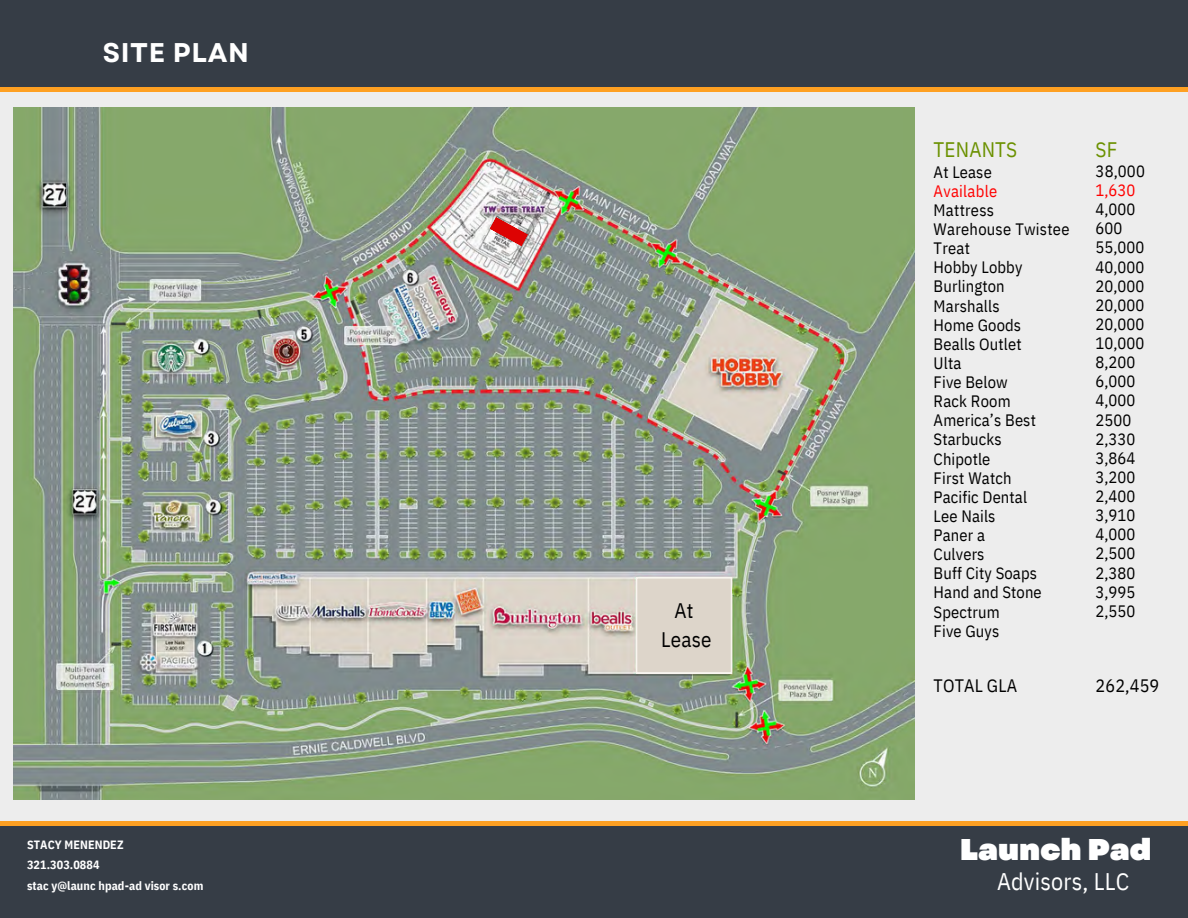
<style>
.page{position:relative;width:1188px;height:918px;background:#fff}
.page>*{position:absolute;margin:0;border:0;box-sizing:border-box;transform-origin:0 0}
.t1{font:900 30px "Garet";color:#fff}
.t2{font:700 27px "Garet";letter-spacing:.025em;color:#fff}
.t3{font:24px "IBM Plex Sans Cond";letter-spacing:.01em;color:#fff}
.t4{font:21px "IBM Plex Sans Cond";letter-spacing:.01em;color:#6b9100}
.t5{font:21px/29.2px "IBM Plex Sans Cond";letter-spacing:.01em;color:#000;text-align:center}
.t6{font:18px "IBM Plex Sans Cond";letter-spacing:.01em;color:#000}
.t7{font:16.5px/19.2px "IBM Plex Sans Cond";letter-spacing:.01em;color:#000}
.t8{font:16.5px "IBM Plex Sans Cond";letter-spacing:.015em;color:#f00}
.t9{font:700 12px/20.2px "IBM Plex Sans Cond";letter-spacing:.01em;color:#fff}
</style>
<div class="page">
<div style="left:0;top:86px;width:1188px;height:741px;background:#ededed"></div>
<img style="left:14px;top:108px;width:901px;height:692px">
<div style="left:0;top:0;width:1188px;height:89px;background:#363d46"></div>
<div style="left:0;top:87px;width:1188px;height:5px;background:#fea022"></div>
<div style="left:0;top:824px;width:1188px;height:94px;background:#363d46"></div>
<div style="left:0;top:821px;width:1188px;height:5px;background:#fea022"></div>
<div style="left:636px;top:577px;width:96px;height:96px;background:#ddd5ca"></div>
<svg style="left:489px;top:217px;width:39px;height:30px"></svg>
<h2 class="t2" style="left:103px;top:33px;width:148px">SITE PLAN</h2>
<p class="t5" style="left:661px;top:595px;width:52px">At<br>Lease</p>
<p class="t4" style="left:934px;top:136px;width:85px">TENANTS</p>
<p class="t4" style="left:1096px;top:136px;width:23px">SF</p>
<p class="t7" style="left:934px;top:162px;width:60px">At Lease</p>
<p class="t8" style="left:934px;top:180px;width:65px">Available</p>
<p class="t7" style="left:934px;top:200px;width:137px">Mattress<br>Warehouse Twistee<br>Treat<br>Hobby Lobby<br>Burlington<br>Marshalls<br>Home Goods<br>Bealls Outlet<br>Ulta<br>Five Below<br>Rack Room<br>America’s Best<br>Starbucks<br>Chipotle<br>First Watch<br>Pacific Dental<br>Lee Nails<br>Paner a<br>Culvers<br>Buff City Soaps<br>Hand and Stone<br>Spectrum<br>Five Guys</p>
<p class="t7" style="left:1096px;top:161px;width:51px">38,000</p>
<p class="t8" style="left:1096px;top:179px;width:41px">1,630</p>
<p class="t7" style="left:1096px;top:199px;width:50px">4,000<br>600<br>55,000<br>40,000<br>20,000<br>20,000<br>20,000<br>10,000<br>8,200<br>6,000<br>4,000<br>2500<br>2,330<br>3,864<br>3,200<br>2,400<br>3,910<br>4,000<br>2,500<br>2,380<br>3,995<br>2,550</p>
<p class="t6" style="left:934px;top:673px;width:85px">TOTAL GLA</p>
<p class="t6" style="left:1096px;top:673px;width:65px">262,459</p>
<p class="t9" style="left:27px;top:834px;width:178px">STACY MENENDEZ<br>321.303.0884<br>stac y@launc hpad-ad visor s.com</p>
<h1 class="t1" style="left:960px;top:828px;width:193px">Launch Pad</h1>
<h3 class="t3" style="left:997px;top:865px;width:134px">Advisors, LLC</h3>
</div>
